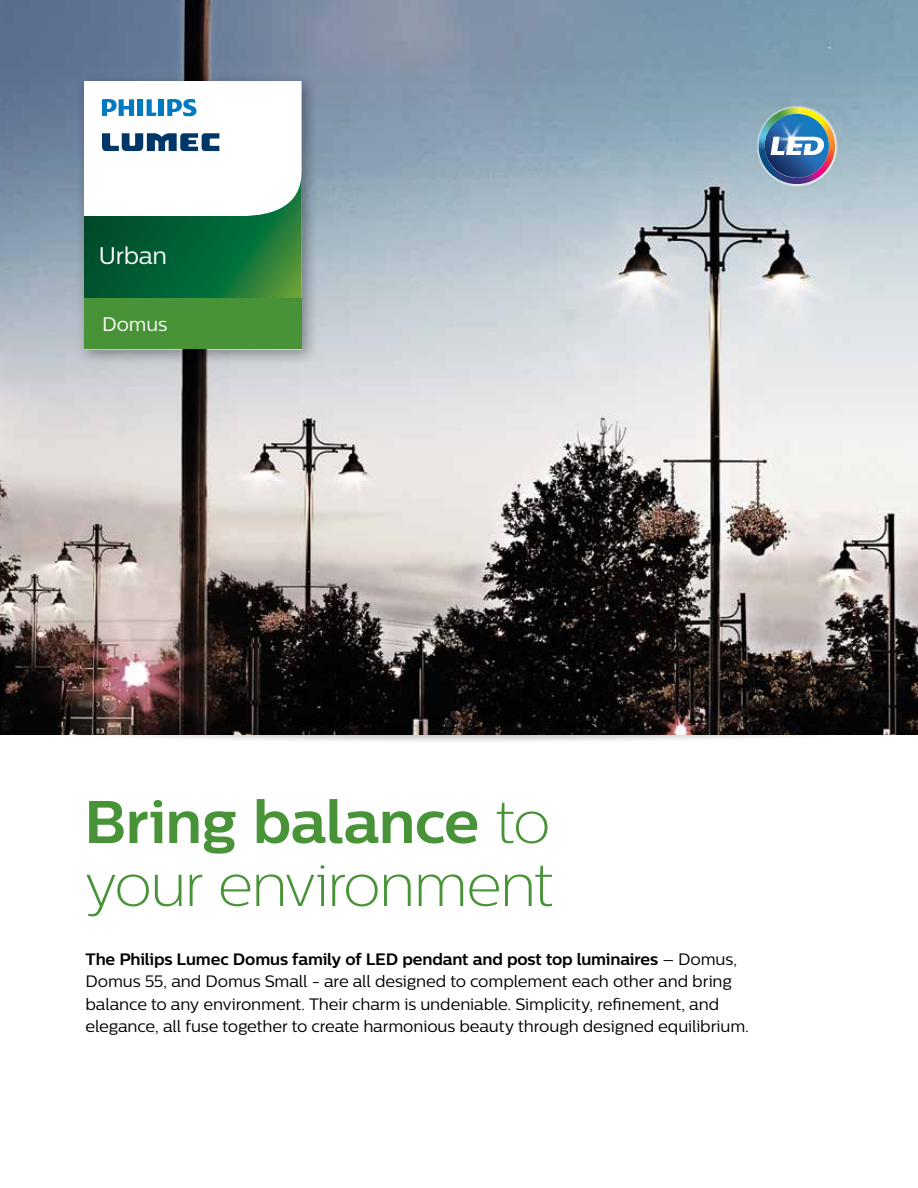
<style>
.page{position:relative;width:918px;height:1188px;background:#fff}
.page>*{position:absolute;margin:0;border:0;box-sizing:border-box;transform-origin:0 0}
.t1{font:60px "Centrale Sans X Light";letter-spacing:-.035em;color:#489337}
.t2{font:700 60px "Centrale Sans";letter-spacing:-.01em;color:#489337}
.t3{font:24px "Centrale Sans";letter-spacing:-.015em;color:#fff}
.t4{font:19.5px "Centrale Sans";color:#fff}
.t5{font:16.5px/22.5px "Centrale Sans";letter-spacing:-.01em;color:#000}
.s1{font-family:"Centrale Sans X Light";font-weight:400}
.s2{font-weight:700}
</style>
<div class="page">
<div style="left:65px;top:726px;width:788px;height:19px;background:#000;opacity:.3"></div>
<img style="left:0;top:0;width:918px;height:735px">
<svg style="left:756px;top:105px;width:82px;height:82px"></svg>
<img style="left:759px;top:108px;width:74px;height:76px">
<div style="left:76px;top:73px;width:242px;height:294px;background:#000;opacity:.35"></div>
<svg style="left:84px;top:81px;width:218px;height:217px"></svg>
<div style="left:84px;top:298px;width:218px;height:52px;background:#489337"></div>
<h2 class="t3" style="left:99px;top:242px;width:70px">Urban</h2>
<p class="t4" style="left:102px;top:313px;width:67px">Domus</p>
<h1 class="t2" style="left:84px;top:786px;width:468px">Bring balance <span class="s1">to</span></h1>
<h1 class="t1" style="left:84px;top:851px;width:471px">your environment</h1>
<p class="t5" style="left:86px;top:947px;width:665px"><span class="s2">The Philips Lumec Domus family of LED pendant and post top luminaires</span> – Domus, Domus 55, and Domus Small - are all designed to complement each other and bring balance to any environment. Their charm is undeniable. Simplicity, refinement, and elegance, all fuse together to create harmonious beauty through designed equilibrium.</p>
</div>
